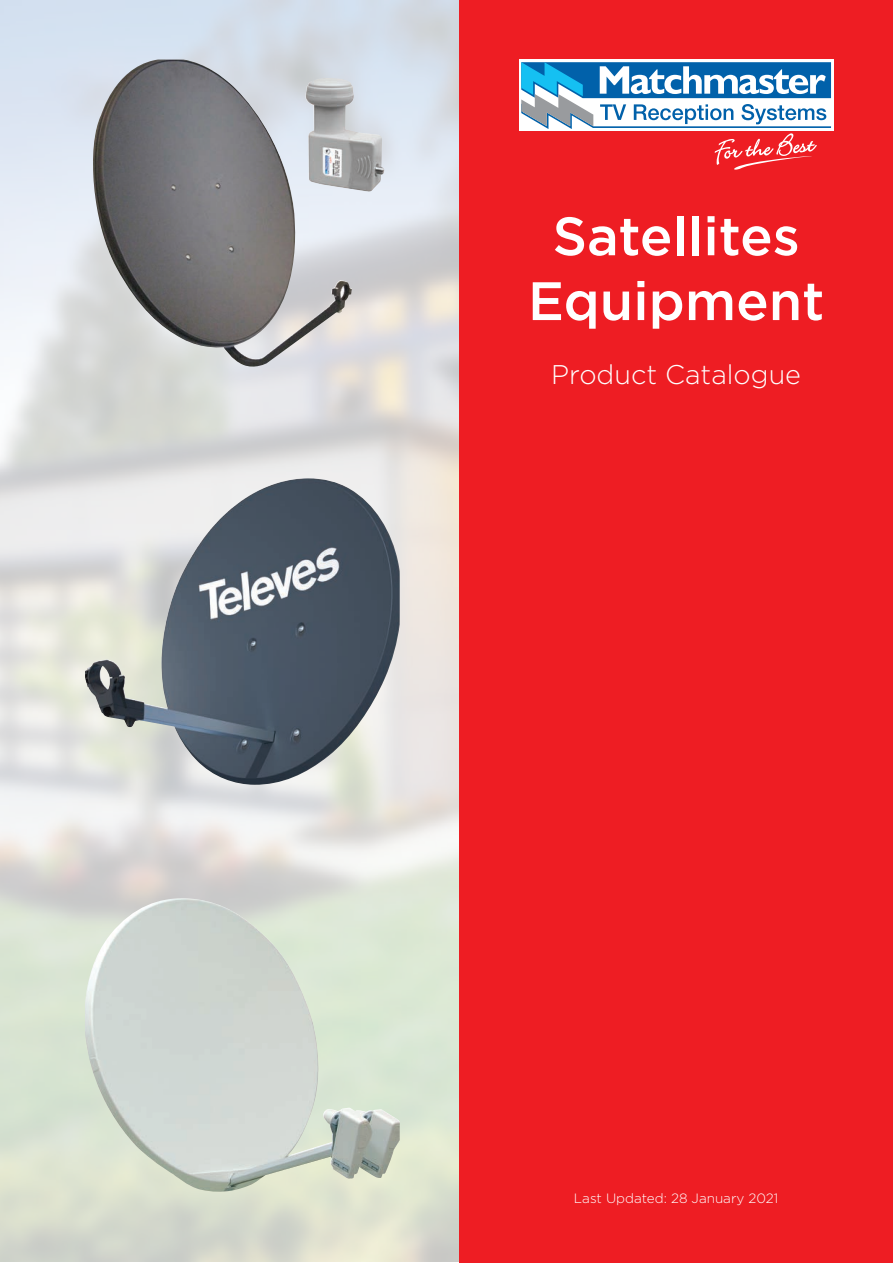
<style>
.page{position:relative;width:893px;height:1263px;background:#fff}
.page>*{position:absolute;margin:0;border:0;box-sizing:border-box;transform-origin:0 0}
.t1{font:500 54px/64.8px "Gotham";color:#fff;text-align:center}
.t2{font:300 27px "Gotham";color:#fff}
.t3{font:300 13.5px "Gotham";color:#fff}
</style>
<div class="page">
<div style="left:459px;top:0;width:434px;height:1263px;background:#ee1d23"></div>
<img style="left:85px;top:898px;width:315px;height:294px">
<img style="left:85px;top:478px;width:315px;height:307px">
<img style="left:86px;top:60px;width:299px;height:310px">
<div style="left:519px;top:60px;width:314px;height:71px;background:#fff"></div>
<svg style="left:521px;top:62px;width:310px;height:108px"></svg>
<h1 class="t1" style="left:528px;top:203px;width:298px">Satellites<br>Equipment</h1>
<h2 class="t2" style="left:551px;top:358px;width:251px">Product Catalogue</h2>
<p class="t3" style="left:574px;top:1190px;width:206px">Last Updated: 28 January 2021</p>
</div>
